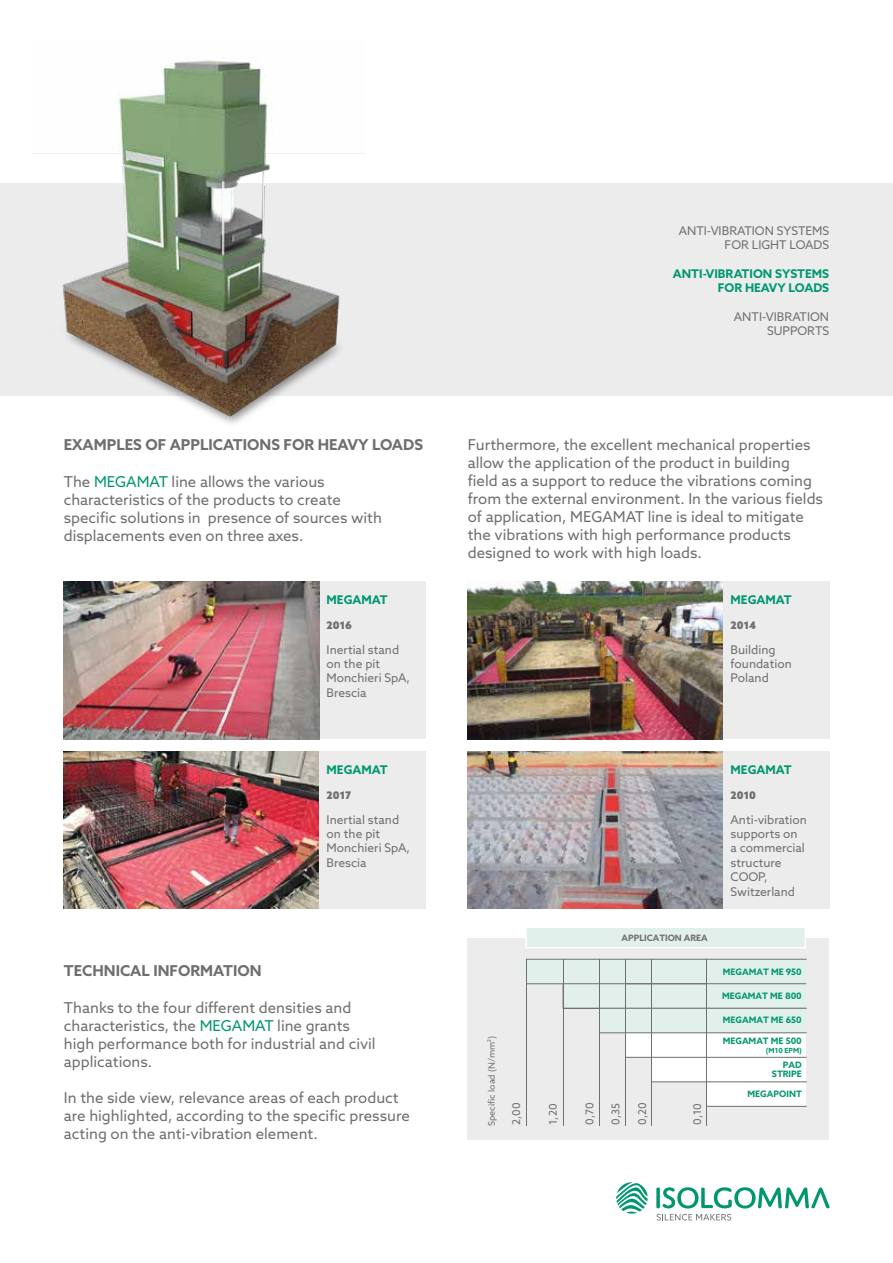
<style>
.page{position:relative;width:893px;height:1263px;background:#fff}
.page>*{position:absolute;margin:0;border:0;box-sizing:border-box;transform-origin:0 0}
.t1{font:15px/18px "Azo Sans";color:#706f6f}
.t2{font:700 15px "Azo Sans";color:#706f6f}
.t3{font:12px/14.4px "Azo Sans";color:#706f6f}
.t4{font:700 12px/14.4px "Azo Sans";color:#009770;text-align:right}
.t5{font:10.8px "Azo Sans";letter-spacing:.005em;color:#706f6f}
.t6{font:900 10.5px "Azo Sans";color:#706f6f}
.t7{font:700 8.85px/8.9px "Azo Sans";color:#009770;text-align:right}
.t8{font:8.85px "Azo Sans";letter-spacing:-.005em;color:#706f6f}
.t9{font:700 8.85px "Azo Sans";color:#706f6f}
.t10{font:700 7.05px "Azo Sans";color:#009770}
.s1{color:#009770}
.s2{font-family:"Myriad Pro"}
</style>
<div class="page">
<div style="left:0;top:183px;width:893px;height:212px;background:#ececec"></div>
<img style="left:32px;top:60px;width:332px;height:364px">
<div style="left:316px;top:752px;width:109px;height:157px;background:#ececec"></div>
<div style="left:720px;top:582px;width:109px;height:157px;background:#ececec"></div>
<div style="left:316px;top:582px;width:109px;height:157px;background:#ececec"></div>
<div style="left:720px;top:752px;width:109px;height:157px;background:#ececec"></div>
<img style="left:468px;top:752px;width:255px;height:157px">
<img style="left:468px;top:582px;width:255px;height:157px">
<img style="left:64px;top:582px;width:255px;height:157px">
<img style="left:64px;top:752px;width:255px;height:157px">
<div style="left:468px;top:938px;width:361px;height:202px;background:#ececec"></div>
<div style="left:525px;top:928px;width:281px;height:20px;background:#e1f0eb"></div>
<div style="left:526px;top:959px;width:280px;height:25px;background:#e1f0eb"></div>
<div style="left:563px;top:983px;width:244px;height:26px;background:#e1f0eb;border:1px solid #706f6f"></div>
<div style="left:600px;top:1008px;width:206px;height:25px;background:#e1f0eb"></div>
<div style="left:626px;top:1033px;width:180px;height:24px;background:#fff"></div>
<div style="left:652px;top:1057px;width:154px;height:25px;background:#fff"></div>
<div style="left:706px;top:1082px;width:100px;height:24px;background:#fff"></div>
<hr style="left:527px;top:983px;width:36px;height:1px;background:#706f6f">
<svg style="left:626px;top:983px;width:25px;height:1px"></svg>
<hr style="left:652px;top:983px;width:54px;height:1px;background:#706f6f">
<hr style="left:564px;top:1008px;width:35px;height:1px;background:#706f6f">
<svg style="left:600px;top:1008px;width:51px;height:1px"></svg>
<hr style="left:652px;top:1008px;width:54px;height:1px;background:#706f6f">
<svg style="left:600px;top:1032px;width:51px;height:1px"></svg>
<hr style="left:652px;top:1032px;width:54px;height:1px;background:#706f6f">
<svg style="left:626px;top:1057px;width:25px;height:1px"></svg>
<hr style="left:652px;top:1057px;width:54px;height:1px;background:#706f6f">
<hr style="left:652px;top:1081px;width:54px;height:1px;background:#706f6f">
<hr style="left:526px;top:959px;width:1px;height:167px;background:#706f6f">
<hr style="left:563px;top:959px;width:1px;height:167px;background:#706f6f">
<hr style="left:599px;top:959px;width:1px;height:167px;background:#706f6f">
<hr style="left:625px;top:959px;width:1px;height:167px;background:#706f6f">
<hr style="left:651px;top:959px;width:1px;height:167px;background:#706f6f">
<hr style="left:706px;top:959px;width:1px;height:167px;background:#706f6f">
<hr style="left:707px;top:1008px;width:99px;height:1px;background:#706f6f">
<hr style="left:707px;top:1032px;width:99px;height:1px;background:#706f6f">
<hr style="left:707px;top:1057px;width:99px;height:1px;background:#706f6f">
<hr style="left:707px;top:1081px;width:99px;height:1px;background:#706f6f">
<hr style="left:707px;top:1106px;width:99px;height:1px;background:#706f6f">
<hr style="left:526px;top:959px;width:280px;height:1px;background:#706f6f">
<svg style="left:656px;top:1187px;width:173px;height:21px"></svg>
<svg style="left:657px;top:1214px;width:74px;height:6px"></svg>
<svg style="left:616px;top:1182px;width:32px;height:31px"></svg>
<p class="t2" style="left:64px;top:434px;width:361px">EXAMPLES OF APPLICATIONS FOR HEAVY LOADS</p>
<p class="t1" style="left:64px;top:472px;width:320px">The <span class="s1">MEGAMAT</span> line allows the various characteristics of the products to create specific solutions in presence of sources with displacements even on three axes.</p>
<p class="t4" style="left:327px;top:592px;width:63px">MEGAMAT</p>
<p class="t6" style="left:327px;top:618px;width:27px">2016</p>
<p class="t3" style="left:327px;top:642px;width:85px">Inertial stand on the pit<br>Monchieri SpA,<br>Brescia</p>
<p class="t4" style="left:327px;top:762px;width:63px">MEGAMAT</p>
<p class="t6" style="left:327px;top:788px;width:26px">2017</p>
<p class="t3" style="left:327px;top:812px;width:85px">Inertial stand on the pit<br>Monchieri SpA,<br>Brescia</p>
<p class="t2" style="left:64px;top:960px;width:199px">TECHNICAL INFORMATION</p>
<p class="t1" style="left:64px;top:999px;width:313px">Thanks to the four different densities and characteristics, the <span class="s1">MEGAMAT</span> line grants high performance both for industrial and civil applications.</p>
<p class="t1" style="left:64px;top:1089px;width:347px">In the side view, relevance areas of each product are highlighted, according to the specific pressure acting on the anti-vibration element.</p>
<p class="t3" style="left:679px;top:223px;width:152px;text-align:right">ANTI-VIBRATION SYSTEMS<br>FOR LIGHT LOADS</p>
<p class="t4" style="left:673px;top:266px;width:158px">ANTI-VIBRATION SYSTEMS<br>FOR HEAVY LOADS</p>
<p class="t3" style="left:734px;top:309px;width:97px;text-align:right">ANTI-VIBRATION<br>SUPPORTS</p>
<p class="t1" style="left:468px;top:435px;width:357px">Furthermore, the excellent mechanical properties allow the application of the product in building field as a support to reduce the vibrations coming from the external environment. In the various fields of application, MEGAMAT line is ideal to mitigate the vibrations with high performance products designed to work with high loads.</p>
<p class="t4" style="left:730px;top:592px;width:63px">MEGAMAT</p>
<p class="t6" style="left:730px;top:618px;width:27px">2014</p>
<p class="t3" style="left:730px;top:642px;width:63px">Building foundation<br>Poland</p>
<p class="t4" style="left:730px;top:762px;width:63px">MEGAMAT</p>
<p class="t6" style="left:730px;top:788px;width:27px">2010</p>
<p class="t3" style="left:730px;top:812px;width:78px">Anti-vibration supports on a commercial structure<br>COOP,<br>Switzerland</p>
<p class="t8" style="left:486px;top:1126px;width:91px;rotate:-90deg">Specific load (N/mm<span class="s2">²</span>)</p>
<p class="t9" style="left:622px;top:932px;width:88px">APPLICATION AREA</p>
<p class="t5" style="left:509px;top:1125px;width:24px;rotate:-90deg">2,00</p>
<p class="t5" style="left:546px;top:1125px;width:23px;rotate:-90deg">1,20</p>
<p class="t5" style="left:582px;top:1125px;width:24px;rotate:-90deg">0,70</p>
<p class="t5" style="left:609px;top:1125px;width:23px;rotate:-90deg">0,35</p>
<p class="t5" style="left:635px;top:1125px;width:24px;rotate:-90deg">0,20</p>
<p class="t5" style="left:690px;top:1125px;width:23px;rotate:-90deg">0,10</p>
<p class="t7" style="left:723px;top:968px;width:80px">MEGAMAT ME 950</p>
<p class="t7" style="left:722px;top:991px;width:81px">MEGAMAT ME 800</p>
<p class="t7" style="left:723px;top:1015px;width:81px">MEGAMAT ME 650</p>
<p class="t7" style="left:723px;top:1036px;width:81px">MEGAMAT ME 500</p>
<p class="t10" style="left:766px;top:1045px;width:37px">(M10 EPM)</p>
<p class="t7" style="left:772px;top:1061px;width:31px">PAD<br>STRIPE</p>
<p class="t7" style="left:748px;top:1089px;width:56px">MEGAPOINT</p>
</div>
